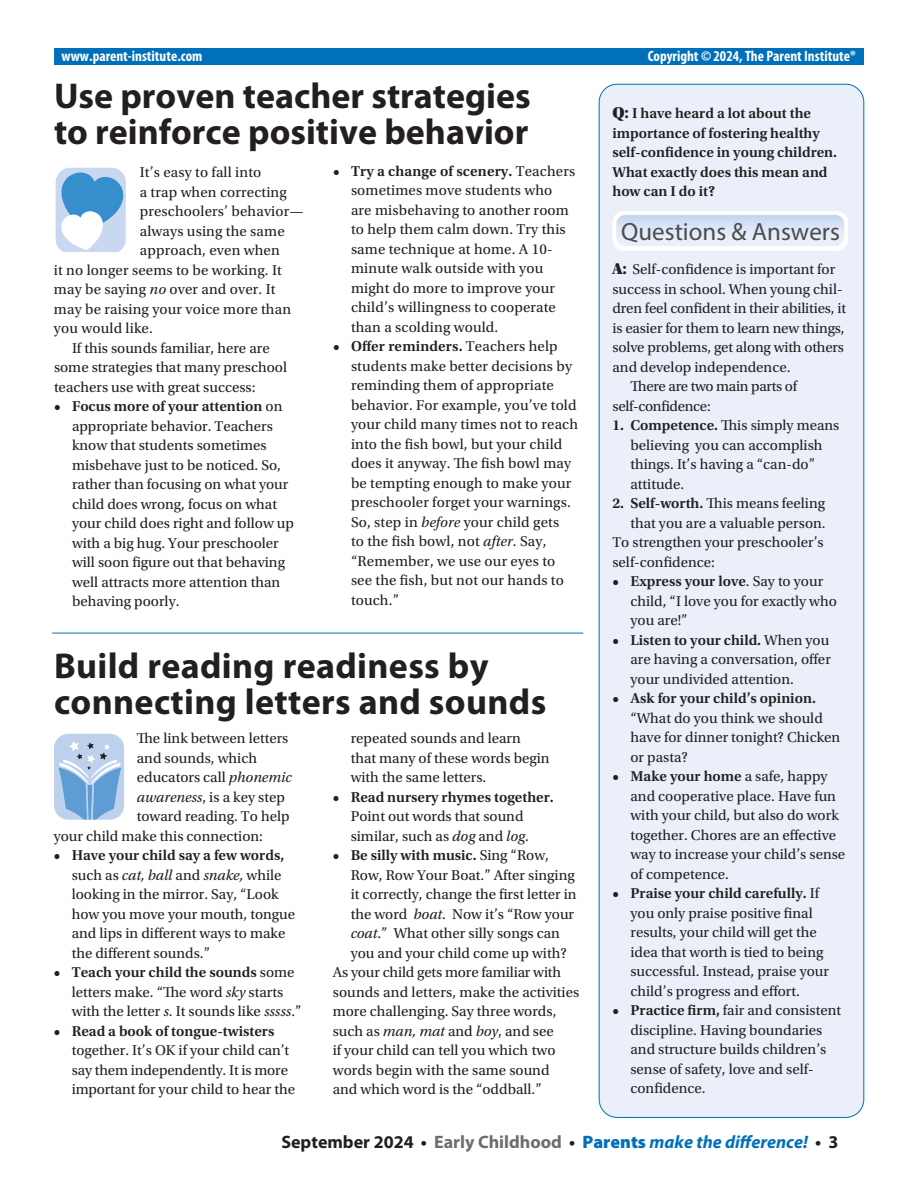
<style>
.page{position:relative;width:918px;height:1188px;background:#fff}
.page>*{position:absolute;margin:0;border:0;box-sizing:border-box;transform-origin:0 0}
.t1{font:700 36px/36px "Myriad Pro";color:#231f20}
.t2{font:24.9px "Block Berthold BQ";color:#4b4c4d}
.t3{font:italic 700 18px "Myriad Pro";color:#0070ba}
.t4{font:15px/19.5px "Utopia Std";color:#231f20}
.t5{font:600 15px/19.5px "Utopia Std";color:#231f20}
.t6{font:700 condensed 15px "Myriad Pro";color:#fff}
.t7{font:15px "Utopia Std";letter-spacing:-.02em;color:#231f20}
.s1{font-style:italic}
.s2{font-weight:600}
.s3{font-weight:400}
.s4{font-family:"Utopia Std Black Headline";font-weight:400;font-size:16.5px}
.s5{font-family:"Utopia Std Black Headline";font-size:16.5px}
.s6{font-style:normal;color:#231f20}
.s7{font-style:normal;color:#6c6d70}
.s8{font-weight:900;font-style:normal}
</style>
<div class="page">
<div style="left:54px;top:49px;width:810px;height:16px;background:#0070ba"></div>
<div style="left:599px;top:84px;width:265px;height:1033px;background:#eaeff9;border-radius:18px"></div>
<hr style="left:52px;top:633px;width:531px;height:1px;background:#0070ba">
<svg style="left:54px;top:733px;width:70px;height:87px"></svg>
<svg style="left:612px;top:211px;width:236px;height:40px"></svg>
<img style="left:616px;top:215px;width:228px;height:31px">
<svg style="left:55px;top:167px;width:71px;height:85px"></svg>
<p class="t6" style="left:62px;top:46px;width:142px">www.parent-institute.com</p>
<p class="t6" style="left:648px;top:46px;width:210px">Copyright © 2024, The Parent Institute®</p>
<h1 class="t1" style="left:54px;top:77px;width:478px">Use proven teacher strategies to reinforce positive behavior</h1>
<p class="t4" style="left:140px;top:163px;width:123px">It’s easy to fall into</p>
<p class="t4" style="left:140px;top:183px;width:149px">a trap when correcting</p>
<p class="t4" style="left:140px;top:202px;width:165px">preschoolers’ behavior—</p>
<p class="t4" style="left:140px;top:222px;width:146px">always using the same</p>
<p class="t4" style="left:140px;top:241px;width:142px">approach, even when</p>
<p class="t4" style="left:54px;top:261px;width:229px">it no longer seems to be working. It</p>
<p class="t4" style="left:54px;top:280px;width:223px">may be saying <span class="s1">no</span> over and over. It</p>
<p class="t4" style="left:54px;top:300px;width:239px">may be raising your voice more than</p>
<p class="t4" style="left:54px;top:319px;width:100px">you would like.</p>
<p class="t4" style="left:72px;top:339px;width:199px">If this sounds familiar, here are</p>
<p class="t4" style="left:54px;top:358px;width:235px">some strategies that many preschool</p>
<p class="t4" style="left:54px;top:378px;width:203px">teachers use with great success:</p>
<p class="t4" style="left:72px;top:397px;width:224px;text-indent:-18px"><span class="s2">• Focus more of your attention</span> on appropriate behavior. Teachers know that students sometimes misbehave just to be noticed. So, rather than focusing on what your child does wrong, focus on what your child does right and follow up with a big hug. Your preschooler will soon figure out that behaving well attracts more attention than behaving poorly.</p>
<p class="t4" style="left:351px;top:162px;width:226px;text-indent:-18px"><span class="s2">• Try a change of scenery.</span> Teachers sometimes move students who are misbehaving to another room to help them calm down. Try this same technique at home. A 10- minute walk outside with you might do more to improve your child’s willingness to cooperate than a scolding would.</p>
<p class="t4" style="left:351px;top:337px;width:229px;text-indent:-18px"><span class="s2">• Offer reminders.</span> Teachers help students make better decisions by reminding them of appropriate behavior. For example, you’ve told your child many times not to reach into the fish bowl, but your child does it anyway. The fish bowl may be tempting enough to make your preschooler forget your warnings.<br>So, step in <span class="s1">before</span> your child gets<br>to the fish bowl, not <span class="s1">after</span>. Say, “Remember, we use our eyes to see the fish, but not our hands to touch.”</p>
<h1 class="t1" style="left:54px;top:647px;width:494px">Build reading readiness by connecting letters and sounds</h1>
<p class="t4" style="left:137px;top:729px;width:153px">The link between letters</p>
<p class="t4" style="left:137px;top:748px;width:122px">and sounds, which</p>
<p class="t4" style="left:137px;top:768px;width:156px">educators call <span class="s1">phonemic</span></p>
<p class="t4" style="left:137px;top:787px;width:150px"><span class="s1">awareness</span>, is a key step</p>
<p class="t4" style="left:137px;top:807px;width:154px">toward reading. To help</p>
<p class="t4" style="left:54px;top:826px;width:211px">your child make this connection:</p>
<p class="t4" style="left:72px;top:846px;width:225px;text-indent:-18px"><span class="s2">• Have your child say a few words, </span>such as <span class="s1">cat, ball</span> and <span class="s1">snake,</span> while looking in the mirror. Say, “Look how you move your mouth, tongue and lips in different ways to make the different sounds.”</p>
<p class="t4" style="left:72px;top:963px;width:231px;text-indent:-18px"><span class="s2">• Teach your child the sounds</span> some letters make. “The word <span class="s1">sky</span> starts with the letter <span class="s1">s</span>. It sounds like <span class="s1">sssss</span>.”</p>
<p class="t5" style="left:54px;top:1021px;width:222px">• Read a book of tongue-twisters</p>
<p class="t4" style="left:72px;top:1041px;width:225px">together. It’s OK if your child can’t say them independently. It is more important for your child to hear the</p>
<p class="t4" style="left:351px;top:729px;width:200px">repeated sounds and learn that many of these words begin with the same letters.</p>
<p class="t5" style="left:333px;top:787px;width:223px">• Read nursery rhymes together.</p>
<p class="t4" style="left:351px;top:807px;width:180px">Point out words that sound similar, such as <span class="s1">dog</span> and <span class="s1">log</span>.</p>
<p class="t5" style="left:333px;top:846px;width:218px">• Be silly with music. <span class="s3">Sing “Row,</span></p>
<p class="t4" style="left:351px;top:865px;width:226px">Row, Row Your Boat.” After singing</p>
<p class="t4" style="left:351px;top:885px;width:227px">it correctly, change the first letter in</p>
<p class="t4" style="left:351px;top:904px;width:225px">the word <span class="s1">boat</span>. Now it’s “Row your</p>
<p class="t4" style="left:351px;top:924px;width:211px"><span class="s1">coat</span>.” What other silly songs can</p>
<p class="t4" style="left:351px;top:943px;width:217px">you and your child come up with?</p>
<p class="t4" style="left:333px;top:963px;width:230px">As your child gets more familiar with</p>
<p class="t4" style="left:333px;top:982px;width:248px">sounds and letters, make the activities</p>
<p class="t4" style="left:333px;top:1002px;width:225px">more challenging. Say three words,</p>
<p class="t4" style="left:333px;top:1021px;width:223px">such as <span class="s1">man, mat</span> and <span class="s1">boy</span>, and see</p>
<p class="t4" style="left:333px;top:1041px;width:224px">if your child can tell you which two</p>
<p class="t4" style="left:333px;top:1060px;width:218px">words begin with the same sound</p>
<p class="t4" style="left:333px;top:1080px;width:211px">and which word is the “oddball.”</p>
<p class="t5" style="left:612px;top:104px;width:226px"><span class="s4">Q:</span> I have heard a lot about the importance of fostering healthy self-confidence in young children.<br>What exactly does this mean and how can I do it?</p>
<h2 class="t2" style="left:621px;top:216px;width:220px">Questions &amp; Answers</h2>
<p class="t4" style="left:612px;top:260px;width:224px"><span class="s5">A:</span> Self-confidence is important for</p>
<p class="t4" style="left:612px;top:279px;width:232px">success in school. When young chil-</p>
<p class="t4" style="left:612px;top:299px;width:235px">dren feel confident in their abilities, it</p>
<p class="t4" style="left:612px;top:318px;width:234px">is easier for them to learn new things,</p>
<p class="t4" style="left:612px;top:338px;width:233px">solve problems, get along with others</p>
<p class="t4" style="left:612px;top:357px;width:180px">and develop independence.</p>
<p class="t7" style="left:630px;top:378px;width:168px">There are two main parts of</p>
<p class="t7" style="left:612px;top:398px;width:100px">self-confidence:</p>
<p class="t4" style="left:630px;top:416px;width:211px;text-indent:-18px"><span class="s2">1. Competence.</span> This simply means believing you can accomplish things. It’s having a “can-do” attitude.</p>
<p class="t4" style="left:612px;top:494px;width:214px"><span class="s2">2. Self-worth.</span> This means feeling</p>
<p class="t4" style="left:630px;top:513px;width:197px">that you are a valuable person.</p>
<p class="t4" style="left:612px;top:533px;width:213px">To strengthen your preschooler’s</p>
<p class="t4" style="left:612px;top:552px;width:104px">self-confidence:</p>
<p class="t4" style="left:630px;top:572px;width:208px;text-indent:-18px"><span class="s2">• Express your love</span>. Say to your child, “I love you for exactly who you are!”</p>
<p class="t4" style="left:630px;top:630px;width:202px;text-align:justify;text-indent:-18px"><span class="s2">• Listen to your child.</span> When you are having a conversation, offer your undivided attention.</p>
<p class="t5" style="left:612px;top:689px;width:205px">• Ask for your child’s opinion.</p>
<p class="t4" style="left:630px;top:708px;width:211px">“What do you think we should have for dinner tonight? Chicken or pasta?</p>
<p class="t4" style="left:630px;top:767px;width:216px;text-indent:-18px"><span class="s2">• Make your home</span> a safe, happy and cooperative place. Have fun with your child, but also do work together. Chores are an effective way to increase your child’s sense of competence.</p>
<p class="t4" style="left:630px;top:884px;width:200px;text-indent:-18px"><span class="s2">• Praise your child carefully.</span> If you only praise positive final results, your child will get the idea that worth is tied to being successful. Instead, praise your child’s progress and effort.</p>
<p class="t4" style="left:630px;top:1001px;width:212px;text-indent:-18px"><span class="s2">• Practice firm,</span> fair and consistent discipline. Having boundaries and structure builds children’s sense of safety, love and self&shy;confidence.</p>
<p class="t3" style="left:281px;top:1130px;width:559px"><span class="s6">September 2024 •</span> <span class="s7">Early Childhood</span> <span class="s6">•</span> <span class="s8">Parents</span> make the difference! <span class="s6">• 3</span></p>
</div>
